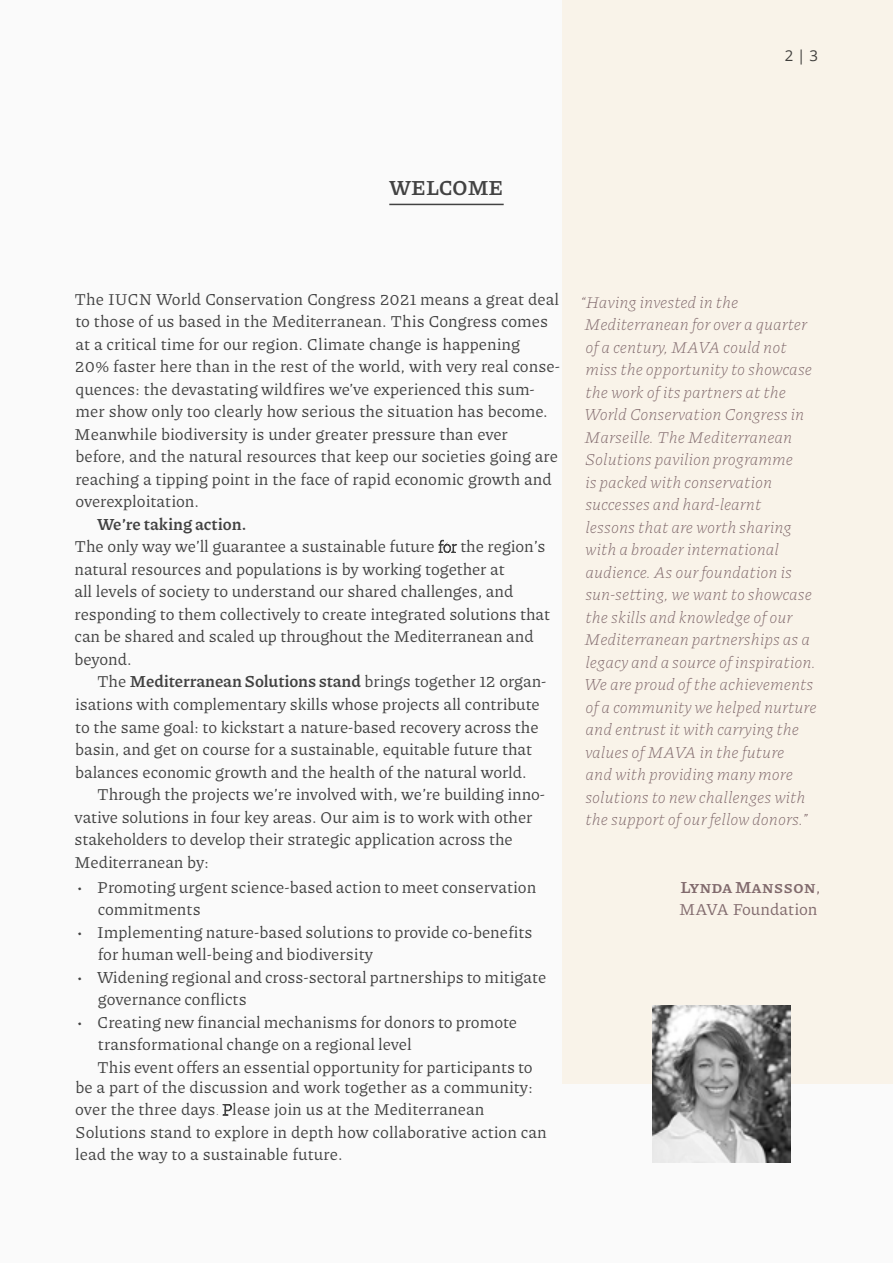
<style>
.page{position:relative;width:893px;height:1263px;background:#fafafa}
.page>*{position:absolute;margin:0;border:0;box-sizing:border-box;transform-origin:0 0}
.t1{font:700 21px "Piazzolla";letter-spacing:-.01em;color:#424242}
.t2{font:16.5px/22.5px "Piazzolla";color:#424242}
.t3{font:italic 100 16.5px/22.5px "Piazzolla";color:#816a6d}
.t4{font:16.5px/22.5px "Piazzolla";color:#816a6d}
.t5{font:15px "Open Sans";color:#424242}
.s1{font-weight:700}
.s2{font-weight:100}
</style>
<div class="page">
<div style="left:563px;top:0;width:330px;height:1084px;background:#fef8ee"></div>
<hr style="left:389px;top:204px;width:115px;height:1px;background:#424242">
<img style="left:652px;top:1005px;width:138px;height:158px">
<p class="t5" style="left:785px;top:45px;width:35px">2 | 3</p>
<p class="t1" style="left:389px;top:176px;width:116px">WELCOME</p>
<p class="t2" style="left:75px;top:288px;width:487px">The IUCN World Conservation Congress 2021 means a great deal to those of us based in the Mediterranean. This Congress comes at a critical time for our region. Climate change is happening<br>20% faster here than in the rest of the world, with very real conse&shy;quences: the devastating wildfires we’ve experienced this sum&shy;mer show only too clearly how serious the situation has become.<br>Meanwhile biodiversity is under greater pressure than ever before, and the natural resources that keep our societies going are reaching a tipping point in the face of rapid economic growth and overexploitation.</p>
<p class="t2" style="left:75px;top:513px;width:477px;text-indent:22px"><span class="s1">We’re taking action.<br></span>The only way we’ll guarantee a sustainable future <span class="s2">for</span> the region’s natural resources and populations is by working together at<br>all levels of society to understand our shared challenges, and responding to them collectively to create integrated solutions that can be shared and scaled up throughout the Mediterranean and beyond.</p>
<p class="t2" style="left:75px;top:670px;width:473px;text-indent:22px">The <span class="s1">Mediterranean Solutions stand</span> brings together 12 organ&shy;isations with complementary skills whose projects all contribute to the same goal: to kickstart a nature-based recovery across the basin, and get on course for a sustainable, equitable future that balances economic growth and the health of the natural world.</p>
<p class="t2" style="left:75px;top:783px;width:472px;text-indent:22px">Through the projects we’re involved with, we’re building inno&shy;vative solutions in four key areas. Our aim is to work with other stakeholders to develop their strategic application across the Mediterranean by:</p>
<p class="t2" style="left:98px;top:875px;width:440px;text-indent:-21px">• Promoting urgent science-based action to meet conservation commitments</p>
<p class="t2" style="left:98px;top:920px;width:436px;text-indent:-21px">• Implementing nature-based solutions to provide co-benefits for human well-being and biodiversity</p>
<p class="t2" style="left:98px;top:965px;width:450px;text-indent:-21px">• Widening regional and cross-sectoral partnerships to mitigate governance conflicts</p>
<p class="t2" style="left:97px;top:1010px;width:437px;text-indent:-20px">• Creating new financial mechanisms for donors to promote transformational change on a regional level<br>This event offers an essential opportunity for participants to</p>
<p class="t2" style="left:75px;top:1075px;width:473px">be a part of the discussion and work together as a community: over the three days<span class="s2">. P</span>lease join us at the Mediterranean Solutions stand to explore in depth how collaborative action can lead the way to a sustainable future.</p>
<p class="t3" style="left:580px;top:290px;width:238px">“Having invested in the<br>Mediterranean for over a quarter of a century, MAVA could not miss the opportunity to showcase the work of its partners at the<br>World Conservation Congress in<br>Marseille. The Mediterranean<br>Solutions pavilion programme<br>is packed with conservation successes and hard-learnt<br>lessons that are worth sharing with a broader international audience. As our foundation is sun-setting, we want to showcase the skills and knowledge of our<br>Mediterranean partnerships as a legacy and a source of inspiration.<br>We are proud of the achievements of a community we helped nurture and entrust it with carrying the values of MAVA in the future<br>and with providing many more solutions to new challenges with the support of our fellow donors.”</p>
<p class="t4" style="left:679px;top:876px;width:143px"><span class="s1">Lynda Mansson</span>,<br>MAVA Foundation</p>
</div>
